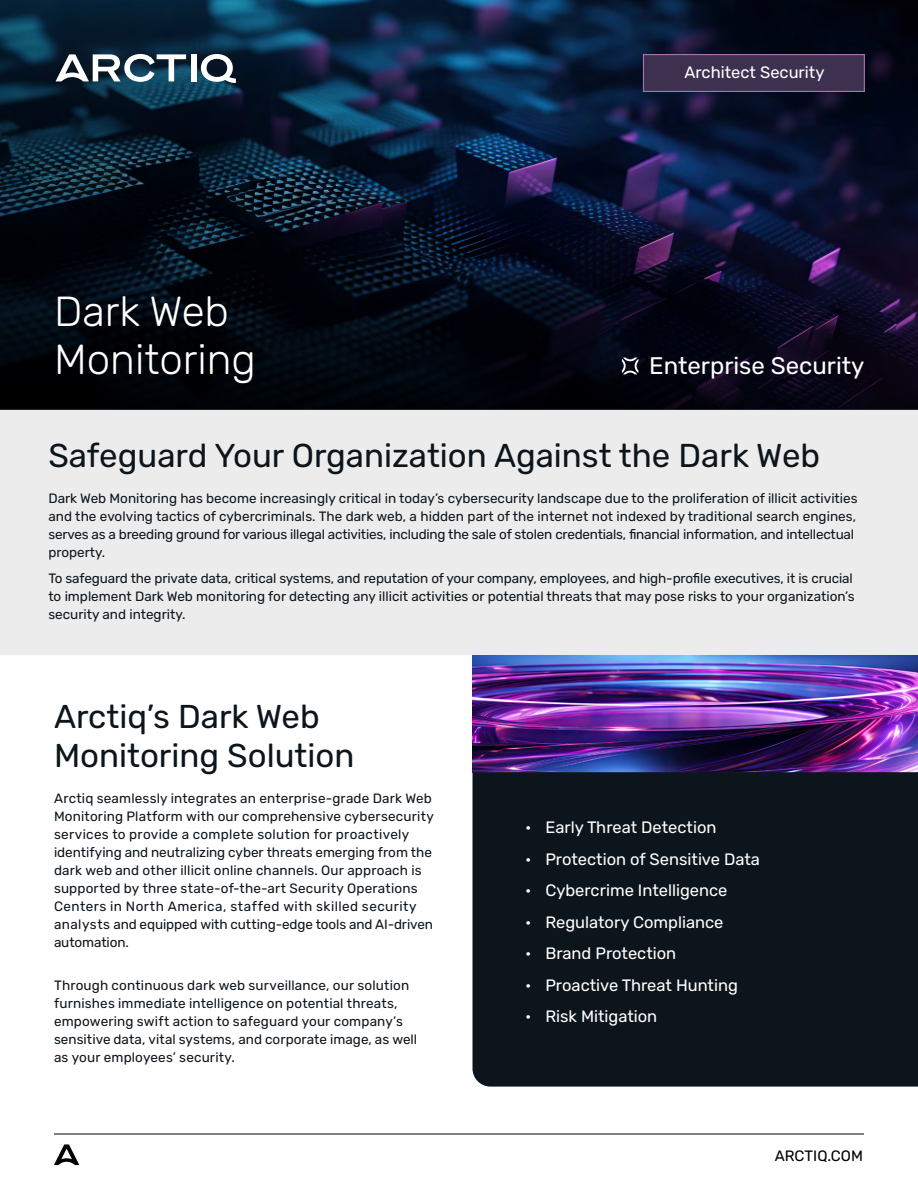
<style>
.page{position:relative;width:918px;height:1188px;background:#fff}
.page>*{position:absolute;margin:0;border:0;box-sizing:border-box;transform-origin:0 0}
.t1{font:300 42px/48px "Rubik";color:#fff}
.t2{font:33px/39px "Rubik";color:#0d151c}
.t3{font:24px "Rubik";color:#fff}
.t4{font:16.5px "Rubik";color:#fff}
.t5{font:15px "Rubik";color:#000}
.t6{font:13.5px/18px "Rubik";color:#0d151c}
</style>
<div class="page">
<img style="left:472px;top:654px;width:446px;height:118px">
<div style="left:472px;top:772px;width:446px;height:315px;background:#0d151c"></div>
<hr style="left:54px;top:1134px;width:810px;height:1px;background:#000">
<svg style="left:54px;top:1144px;width:25px;height:21px"></svg>
<div style="left:0;top:407px;width:918px;height:247px;background:#ececec"></div>
<img style="left:720px;top:0;width:198px;height:190px">
<svg style="left:720px;top:190px;width:198px;height:219px;background:#0e0c25"></svg>
<svg style="left:0;top:0;width:720px;height:410px;background:#081427"></svg>
<div style="left:16px;top:9px;width:261px;height:117px;background:#242629;opacity:.75"></div>
<div style="left:191px;top:54px;width:5px;height:27px;background:#fff"></div>
<svg style="left:56px;top:54px;width:130px;height:28px"></svg>
<svg style="left:201px;top:54px;width:35px;height:29px"></svg>
<div style="left:643px;top:54px;width:222px;height:38px;background:#3e3150;border:1px solid #a574b2"></div>
<svg style="left:622px;top:358px;width:16px;height:16px"></svg>
<h1 class="t1" style="left:54px;top:289px;width:204px">Dark Web<br>Monitoring</h1>
<p class="t4" style="left:684px;top:62px;width:141px">Architect Security</p>
<h3 class="t3" style="left:649px;top:352px;width:217px">Enterprise Security</h3>
<h2 class="t2" style="left:48px;top:437px;width:773px">Safeguard Your Organization Against the Dark Web</h2>
<p class="t6" style="left:48px;top:490px;width:811px">Dark Web Monitoring has become increasingly critical in today’s cybersecurity landscape due to the proliferation of illicit activities and the evolving tactics of cybercriminals. The dark web, a hidden part of the internet not indexed by traditional search engines, serves as a breeding ground for various illegal activities, including the sale of stolen credentials, financial information, and intellectual property.</p>
<p class="t6" style="left:48px;top:569px;width:808px">To safeguard the private data, critical systems, and reputation of your company, employees, and high-profile executives, it is crucial to implement Dark Web monitoring for detecting any illicit activities or potential threats that may pose risks to your organization’s security and integrity.</p>
<h2 class="t2" style="left:54px;top:698px;width:302px">Arctiq’s Dark Web<br>Monitoring Solution</h2>
<p class="t6" style="left:54px;top:789px;width:381px">Arctiq seamlessly integrates an enterprise-grade Dark Web Monitoring Platform with our comprehensive cybersecurity services to provide a complete solution for proactively identifying and neutralizing cyber threats emerging from the dark web and other illicit online channels. Our approach is supported by three state-of-the-art Security Operations Centers in North America, staffed with skilled security analysts and equipped with cutting-edge tools and AI-driven automation.</p>
<p class="t6" style="left:54px;top:977px;width:365px">Through continuous dark web surveillance, our solution furnishes immediate intelligence on potential threats, empowering swift action to safeguard your company’s sensitive data, vital systems, and corporate image, as well as your employees’ security.</p>
<p class="t4" style="left:525px;top:818px;width:193px">• Early Threat Detection</p>
<p class="t4" style="left:525px;top:850px;width:236px">• Protection of Sensitive Data</p>
<p class="t4" style="left:525px;top:881px;width:204px">• Cybercrime Intelligence</p>
<p class="t4" style="left:525px;top:913px;width:200px">• Regulatory Compliance</p>
<p class="t4" style="left:525px;top:944px;width:153px">• Brand Protection</p>
<p class="t4" style="left:525px;top:976px;width:214px">• Proactive Threat Hunting</p>
<p class="t4" style="left:525px;top:1007px;width:134px">• Risk Mitigation</p>
<p class="t5" style="left:775px;top:1147px;width:90px">ARCTIQ.COM</p>
</div>
